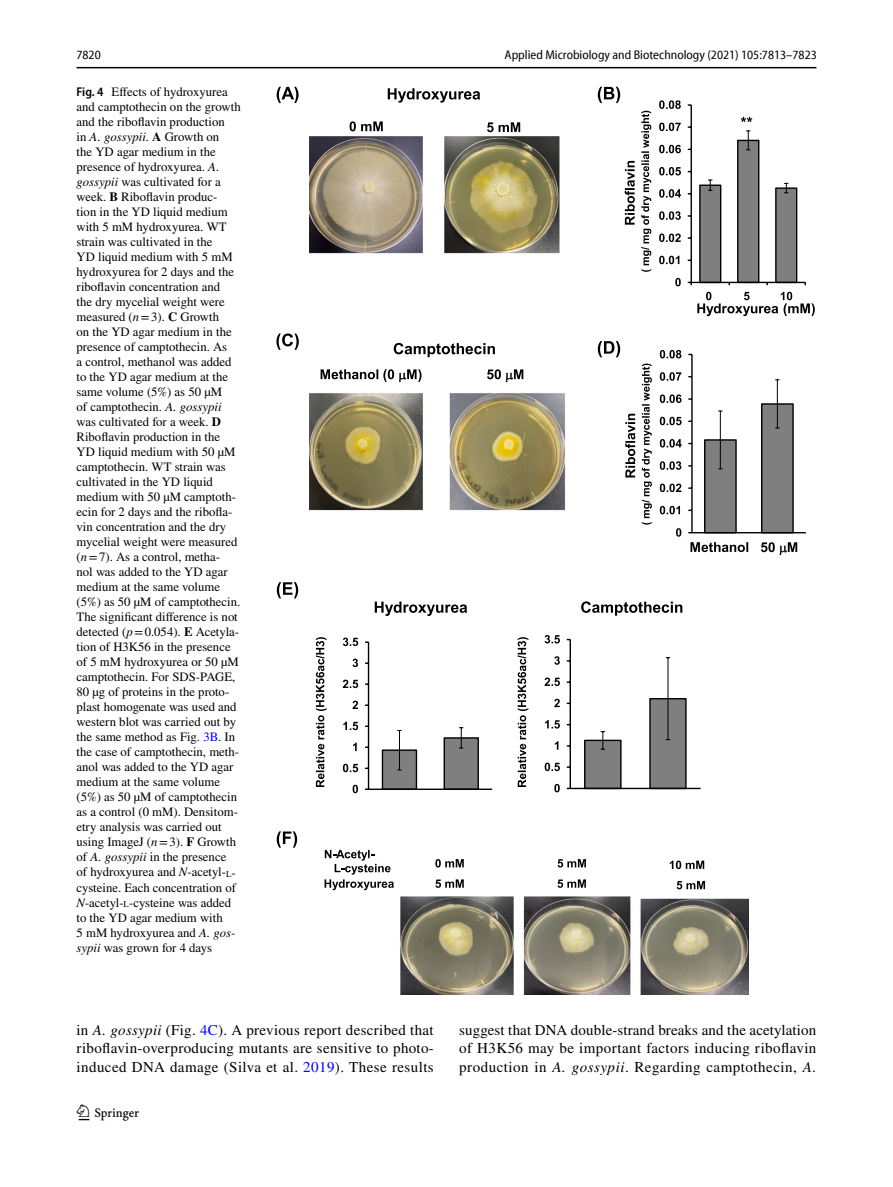
<style>
.page{position:relative;width:893px;height:1187px;background:#fff}
.page>*{position:absolute;margin:0;border:0;box-sizing:border-box;transform-origin:0 0}
.t1{font:22.5px "Springnew Regular 2";color:#000}
.t2{font:15px/18.8px "STIX";letter-spacing:.03em;color:#000;text-align:justify}
.t3{font:12.75px/15px "STIX";color:#000}
.t4{font:semi-condensed 12.75px "Myriad Pro Unic";color:#000}
.s1{font-family:"Myriad Pro";font-weight:600;font-stretch:semi-condensed}
.s2{font-style:italic}
.s3{font-weight:700}
.s4{color:#00f}
.s5{font-size:8.85px}
</style>
<div class="page">
<hr style="left:77px;top:67px;width:739px;height:1px;background:#000">
<img style="left:310px;top:137px;width:438px;height:857px">
<svg style="left:277px;top:87px;width:22px;height:16px"></svg>
<svg style="left:598px;top:87px;width:22px;height:16px"></svg>
<svg style="left:388px;top:88px;width:92px;height:15px"></svg>
<svg style="left:350px;top:121px;width:33px;height:10px"></svg>
<svg style="left:487px;top:122px;width:33px;height:10px"></svg>
<div style="left:700px;top:185px;width:21px;height:97px;background:#7f7f7f"></div>
<div style="left:699px;top:184px;width:22px;height:99px;border:1px solid #000"></div>
<div style="left:737px;top:140px;width:22px;height:143px;background:#7f7f7f;border:1px solid #000"></div>
<div style="left:776px;top:188px;width:21px;height:94px;background:#7f7f7f"></div>
<div style="left:775px;top:187px;width:22px;height:96px;border:1px solid #000"></div>
<svg style="left:708px;top:180px;width:4px;height:11px"></svg>
<svg style="left:746px;top:130px;width:4px;height:20px"></svg>
<svg style="left:784px;top:183px;width:4px;height:10px"></svg>
<hr style="left:690px;top:105px;width:2px;height:177px;background:#000">
<hr style="left:691px;top:282px;width:114px;height:1px;background:#000">
<svg style="left:675px;top:278px;width:6px;height:8px"></svg>
<svg style="left:659px;top:256px;width:20px;height:8px"></svg>
<svg style="left:659px;top:233px;width:22px;height:9px"></svg>
<svg style="left:659px;top:211px;width:22px;height:9px"></svg>
<svg style="left:659px;top:189px;width:22px;height:9px"></svg>
<svg style="left:659px;top:167px;width:22px;height:8px"></svg>
<svg style="left:659px;top:145px;width:22px;height:8px"></svg>
<svg style="left:659px;top:123px;width:22px;height:8px"></svg>
<svg style="left:659px;top:100px;width:22px;height:9px"></svg>
<svg style="left:625px;top:161px;width:10px;height:64px"></svg>
<svg style="left:641px;top:111px;width:10px;height:161px"></svg>
<svg style="left:697px;top:292px;width:118px;height:24px"></svg>
<svg style="left:741px;top:117px;width:11px;height:5px"></svg>
<svg style="left:276px;top:333px;width:23px;height:17px"></svg>
<svg style="left:394px;top:343px;width:101px;height:14px"></svg>
<svg style="left:321px;top:369px;width:101px;height:13px"></svg>
<svg style="left:487px;top:369px;width:36px;height:13px"></svg>
<svg style="left:598px;top:341px;width:22px;height:16px"></svg>
<div style="left:705px;top:440px;width:31px;height:92px;background:#7f7f7f"></div>
<div style="left:704px;top:439px;width:33px;height:94px;border:1px solid #000"></div>
<div style="left:762px;top:404px;width:31px;height:128px;background:#7f7f7f"></div>
<div style="left:761px;top:403px;width:33px;height:130px;border:1px solid #000"></div>
<svg style="left:718px;top:410px;width:4px;height:59px"></svg>
<svg style="left:775px;top:379px;width:4px;height:49px"></svg>
<hr style="left:691px;top:354px;width:2px;height:178px;background:#000">
<hr style="left:692px;top:532px;width:114px;height:1px;background:#000">
<svg style="left:676px;top:528px;width:5px;height:8px"></svg>
<svg style="left:660px;top:506px;width:20px;height:8px"></svg>
<svg style="left:660px;top:483px;width:21px;height:9px"></svg>
<svg style="left:660px;top:461px;width:21px;height:9px"></svg>
<svg style="left:660px;top:439px;width:22px;height:8px"></svg>
<svg style="left:660px;top:417px;width:22px;height:8px"></svg>
<svg style="left:660px;top:394px;width:21px;height:9px"></svg>
<svg style="left:660px;top:372px;width:21px;height:9px"></svg>
<svg style="left:660px;top:350px;width:21px;height:8px"></svg>
<svg style="left:690px;top:542px;width:58px;height:10px"></svg>
<svg style="left:761px;top:542px;width:36px;height:13px"></svg>
<svg style="left:625px;top:413px;width:10px;height:64px"></svg>
<svg style="left:642px;top:363px;width:10px;height:161px"></svg>
<svg style="left:277px;top:831px;width:20px;height:16px"></svg>
<svg style="left:375px;top:601px;width:92px;height:15px"></svg>
<svg style="left:581px;top:601px;width:101px;height:14px"></svg>
<svg style="left:277px;top:582px;width:21px;height:16px"></svg>
<svg style="left:435px;top:879px;width:29px;height:8px"></svg>
<svg style="left:325px;top:849px;width:69px;height:41px"></svg>
<svg style="left:435px;top:859px;width:29px;height:8px"></svg>
<svg style="left:558px;top:879px;width:28px;height:8px"></svg>
<svg style="left:558px;top:859px;width:28px;height:8px"></svg>
<svg style="left:677px;top:880px;width:28px;height:9px"></svg>
<svg style="left:670px;top:860px;width:34px;height:9px"></svg>
<div style="left:382px;top:750px;width:34px;height:39px;background:#7f7f7f"></div>
<div style="left:382px;top:749px;width:35px;height:41px;border:1px solid #000"></div>
<div style="left:444px;top:738px;width:34px;height:51px;background:#7f7f7f"></div>
<div style="left:444px;top:737px;width:35px;height:53px;border:1px solid #000"></div>
<svg style="left:397px;top:730px;width:5px;height:40px"></svg>
<svg style="left:459px;top:727px;width:4px;height:21px"></svg>
<hr style="left:368px;top:642px;width:1px;height:147px;background:#000">
<hr style="left:368px;top:788px;width:124px;height:2px;background:#000">
<svg style="left:353px;top:784px;width:5px;height:9px"></svg>
<svg style="left:343px;top:763px;width:15px;height:9px"></svg>
<svg style="left:353px;top:742px;width:4px;height:9px"></svg>
<svg style="left:343px;top:721px;width:15px;height:9px"></svg>
<svg style="left:352px;top:700px;width:6px;height:9px"></svg>
<svg style="left:343px;top:679px;width:15px;height:9px"></svg>
<svg style="left:353px;top:658px;width:5px;height:9px"></svg>
<svg style="left:343px;top:637px;width:15px;height:9px"></svg>
<div style="left:585px;top:740px;width:36px;height:48px;background:#7f7f7f"></div>
<div style="left:584px;top:739px;width:38px;height:50px;border:1px solid #000"></div>
<div style="left:650px;top:698px;width:36px;height:90px;background:#7f7f7f"></div>
<div style="left:649px;top:698px;width:38px;height:91px;border:1px solid #000"></div>
<svg style="left:601px;top:731px;width:4px;height:18px"></svg>
<hr style="left:667px;top:698px;width:1px;height:41px;background:#000">
<hr style="left:667px;top:657px;width:1px;height:41px;background:#000">
<hr style="left:570px;top:639px;width:1px;height:149px;background:#000">
<hr style="left:570px;top:787px;width:131px;height:2px;background:#000">
<svg style="left:554px;top:783px;width:6px;height:9px"></svg>
<svg style="left:545px;top:762px;width:15px;height:9px"></svg>
<svg style="left:555px;top:741px;width:3px;height:8px"></svg>
<svg style="left:545px;top:720px;width:15px;height:8px"></svg>
<svg style="left:554px;top:698px;width:6px;height:9px"></svg>
<svg style="left:544px;top:677px;width:16px;height:9px"></svg>
<svg style="left:554px;top:656px;width:6px;height:8px"></svg>
<svg style="left:545px;top:635px;width:15px;height:8px"></svg>
<svg style="left:316px;top:637px;width:11px;height:150px"></svg>
<svg style="left:518px;top:637px;width:10px;height:150px"></svg>
<p class="t4" style="left:77px;top:50px;width:26px">7820</p>
<p class="t4" style="left:504px;top:50px;width:314px">Applied Microbiology and Biotechnology (2021) 105:7813–7823</p>
<p class="t3" style="left:77px;top:85px;width:166px"><span class="s1">Fig. 4</span> Effects of hydroxyurea and camptothecin on the growth and the riboflavin production<br>in <span class="s2">A. gossypii</span>. <span class="s3">A</span> Growth on<br>the YD agar medium in the presence of hydroxyurea. <span class="s2">A. gossypii</span> was cultivated for a week. <span class="s3">B</span> Riboflavin produc-<br>tion in the YD liquid medium with 5 mM hydroxyurea. WT strain was cultivated in the<br>YD liquid medium with 5 mM hydroxyurea for 2 days and the riboflavin concentration and<br>the dry mycelial weight were measured (<span class="s2">n</span>=3). <span class="s3">C</span> Growth<br>on the YD agar medium in the presence of camptothecin. As<br>a control, methanol was added to the YD agar medium at the same volume (5%) as 50 µM<br>of camptothecin. <span class="s2">A. gossypii </span>was cultivated for a week. <span class="s3">D<br></span>Riboflavin production in the<br>YD liquid medium with 50 µM camptothecin. WT strain was cultivated in the YD liquid medium with 50 µM camptoth&shy;ecin for 2 days and the ribofla&shy;vin concentration and the dry mycelial weight were measured (<span class="s2">n</span>=7). As a control, metha-<br>nol was added to the YD agar medium at the same volume (5%) as 50 µM of camptothecin.<br>The significant difference is not detected (<span class="s2">p</span>=0.054). <span class="s3">E</span> Acetyla&shy;tion of H3K56 in the presence of 5 mM hydroxyurea or 50 µM camptothecin. For SDS-PAGE,<br>80 µg of proteins in the proto&shy;plast homogenate was used and western blot was carried out by the same method as Fig. <span class="s4">3B</span>. In the case of camptothecin, meth&shy;anol was added to the YD agar medium at the same volume (5%) as 50 µM of camptothecin as a control (0 mM). Densitom&shy;etry analysis was carried out using ImageJ (<span class="s2">n</span>=3). <span class="s3">F</span> Growth of <span class="s2">A. gossypii</span> in the presence<br>of hydroxyurea and <span class="s2">N</span>-acetyl-<span class="s5">l&shy;</span>cysteine. Each concentration of<br><span class="s2">N</span>-acetyl-<span class="s5">l</span>-cysteine was added to the YD agar medium with<br>5 mM hydroxyurea and <span class="s2">A. gos&shy;sypii</span> was grown for 4 days</p>
<p class="t2" style="left:77px;top:1021px;width:359px">in <span class="s2">A. gossypii</span> (Fig. <span class="s4">4C</span>). A previous report described that riboflavin-overproducing mutants are sensitive to photo&shy;induced DNA damage (Silva et al. <span class="s4">2019</span>). These results</p>
<p class="t2" style="left:459px;top:1021px;width:359px">suggest that DNA double-strand breaks and the acetylation of H3K56 may be important factors inducing riboflavin production in <span class="s2">A. gossypii</span>. Regarding camptothecin, <span class="s2">A.</span></p>
<h1 class="t1" style="left:79px;top:1104px;width:62px">1 3</h1>
</div>
